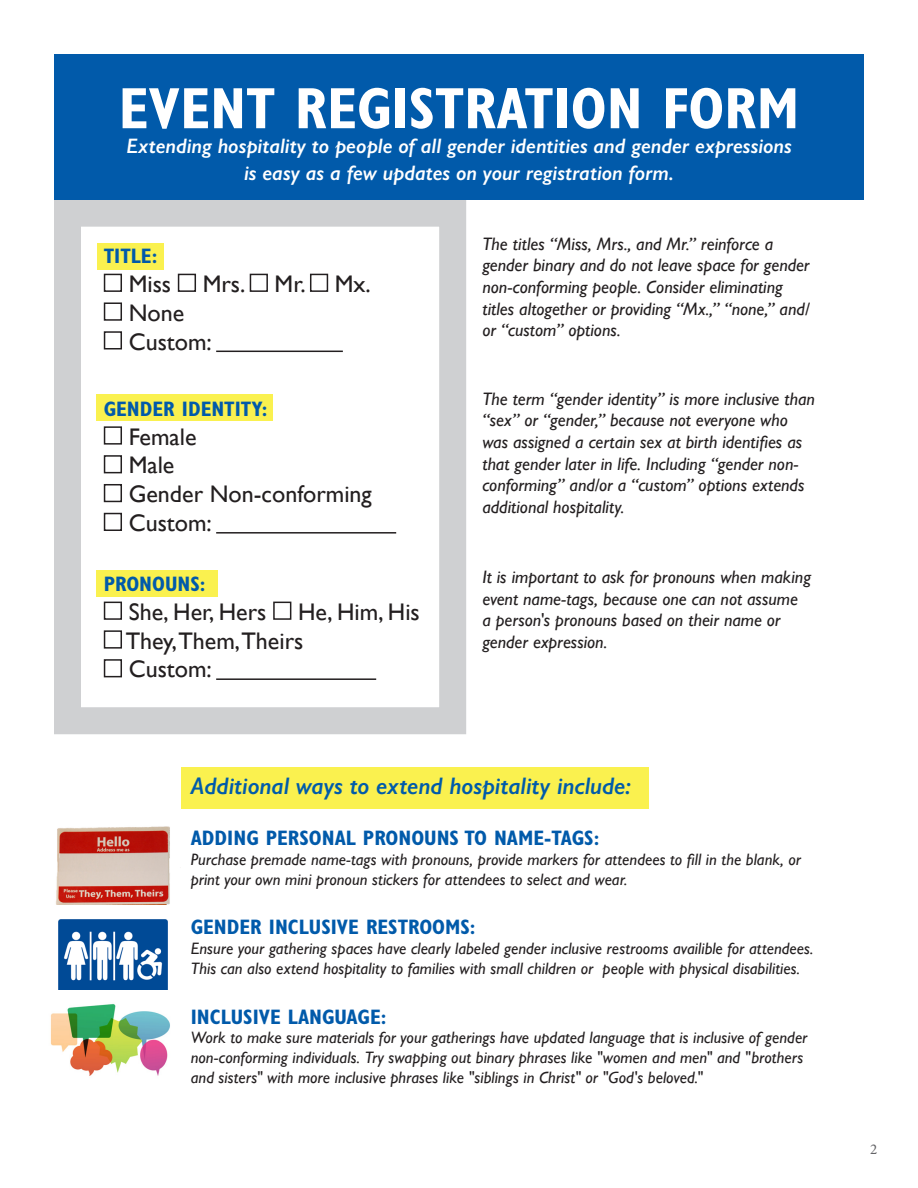
<style>
.page{position:relative;width:918px;height:1188px;background:#fff}
.page>*{position:absolute;margin:0;border:0;box-sizing:border-box;transform-origin:0 0}
.t1{font:700 condensed 58.5px "Gill Sans";color:#fff}
.t2{font:24px/28.8px "Gill Sans";color:#231f20}
.t3{font:italic 600 24px "Gill Sans";letter-spacing:-.005em;color:#005baa}
.t4{font:italic 600 21px "Gill Sans";letter-spacing:-.005em;color:#fff}
.t5{font:700 condensed 21px "Gill Sans";color:#015aaa}
.t6{font:italic 18px/21.6px "Gill Sans";color:#231f20}
.t7{font:italic 16.5px/19.8px "Gill Sans";letter-spacing:.005em;color:#231f20}
.t8{font:15px "Minion Pro";color:#636366}
</style>
<div class="page">
<div style="left:181px;top:767px;width:468px;height:41px;background:#faf14f"></div>
<div style="left:97px;top:243px;width:67px;height:27px;background:#faf14f"></div>
<div style="left:97px;top:394px;width:176px;height:28px;background:#faf14f"></div>
<div style="left:97px;top:570px;width:121px;height:27px;background:#faf14f"></div>
<div style="left:54px;top:200px;width:412px;height:534px;border:27px solid #cfd0d2"></div>
<div style="left:54px;top:54px;width:810px;height:146px;background:#015aaa"></div>
<hr style="left:216px;top:351px;width:127px;height:1px;background:#231f20">
<hr style="left:216px;top:532px;width:180px;height:2px;background:#231f20">
<hr style="left:216px;top:678px;width:160px;height:2px;background:#231f20">
<div style="left:104px;top:274px;width:18px;height:18px;border:2px solid #231f20"></div>
<div style="left:178px;top:274px;width:18px;height:18px;border:2px solid #231f20"></div>
<div style="left:250px;top:274px;width:18px;height:18px;border:2px solid #231f20"></div>
<div style="left:310px;top:274px;width:18px;height:18px;border:2px solid #231f20"></div>
<div style="left:104px;top:302px;width:18px;height:19px;border:2px solid #231f20"></div>
<div style="left:104px;top:331px;width:18px;height:19px;border:2px solid #231f20"></div>
<div style="left:104px;top:426px;width:18px;height:19px;border:2px solid #231f20"></div>
<div style="left:104px;top:455px;width:18px;height:18px;border:2px solid #231f20"></div>
<div style="left:104px;top:484px;width:18px;height:18px;border:2px solid #231f20"></div>
<div style="left:104px;top:513px;width:18px;height:18px;border:2px solid #231f20"></div>
<div style="left:104px;top:602px;width:18px;height:18px;border:2px solid #231f20"></div>
<div style="left:273px;top:602px;width:18px;height:18px;border:2px solid #231f20"></div>
<div style="left:104px;top:630px;width:18px;height:19px;border:2px solid #231f20"></div>
<div style="left:104px;top:659px;width:18px;height:18px;border:2px solid #231f20"></div>
<img style="left:56px;top:826px;width:114px;height:78px">
<img style="left:58px;top:919px;width:110px;height:70px">
<img style="left:50px;top:1004px;width:120px;height:72px">
<p class="t1" style="left:119px;top:74px;width:682px">EVENT REGISTRATION FORM</p>
<p class="t4" style="left:126px;top:134px;width:667px">Extending hospitality to people of all gender identities and gender expressions</p>
<p class="t4" style="left:244px;top:161px;width:431px">is easy as a few updates on your registration form.</p>
<p class="t5" style="left:104px;top:243px;width:55px">TITLE:</p>
<p class="t2" style="left:129px;top:269px;width:44px">Miss</p>
<p class="t2" style="left:203px;top:269px;width:170px">Mrs. Mr. Mx.</p>
<p class="t2" style="left:129px;top:298px;width:57px">None</p>
<p class="t2" style="left:129px;top:327px;width:85px">Custom:</p>
<p class="t5" style="left:104px;top:396px;width:165px">GENDER IDENTITY:</p>
<p class="t2" style="left:129px;top:422px;width:69px">Female</p>
<p class="t2" style="left:129px;top:451px;width:47px">Male</p>
<p class="t2" style="left:129px;top:479px;width:245px">Gender Non-conforming</p>
<p class="t2" style="left:129px;top:508px;width:85px">Custom:</p>
<p class="t5" style="left:104px;top:571px;width:103px">PRONOUNS:</p>
<p class="t2" style="left:129px;top:597px;width:139px">She, Her, Hers</p>
<p class="t2" style="left:126px;top:597px;width:296px;text-indent:172px">He, Him, His<br>They,Them,Theirs</p>
<p class="t2" style="left:129px;top:655px;width:85px">Custom:</p>
<p class="t6" style="left:482px;top:233px;width:329px">The titles “Miss, Mrs., and Mr.” reinforce a gender binary and do not leave space for gender non-conforming people. Consider eliminating titles altogether or providing “Mx.,” “none,” and/ or “custom” options.</p>
<p class="t6" style="left:482px;top:388px;width:334px">The term “gender identity” is more inclusive than “sex” or “gender,” because not everyone who was assigned a certain sex at birth identifies as that gender later in life. Including “gender non&shy;conforming” and/or a “custom” options extends additional hospitality.</p>
<p class="t6" style="left:482px;top:566px;width:330px">It is important to ask for pronouns when making event name-tags, because one can not assume<br>a person's pronouns based on their name or gender expression.</p>
<p class="t3" style="left:191px;top:772px;width:442px">Additional ways to extend hospitality include:</p>
<p class="t5" style="left:191px;top:826px;width:410px">ADDING PERSONAL PRONOUNS TO NAME-TAGS:</p>
<p class="t7" style="left:191px;top:850px;width:612px">Purchase premade name-tags with pronouns, provide markers for attendees to fill in the blank, or print your own mini pronoun stickers for attendees to select and wear.</p>
<p class="t5" style="left:191px;top:915px;width:286px">GENDER INCLUSIVE RESTROOMS:</p>
<p class="t7" style="left:191px;top:939px;width:624px">Ensure your gathering spaces have clearly labeled gender inclusive restrooms availible for attendees.<br>This can also extend hospitality to families with small children or people with physical disabilities.</p>
<p class="t5" style="left:191px;top:1004px;width:197px">INCLUSIVE LANGUAGE:</p>
<p class="t7" style="left:191px;top:1028px;width:618px">Work to make sure materials for your gatherings have updated language that is inclusive of gender non-conforming individuals. Try swapping out binary phrases like "women and men" and "brothers and sisters" with more inclusive phrases like "siblings in Christ" or "God's beloved."</p>
<p class="t8" style="left:870px;top:1139px;width:9px">2</p>
</div>
